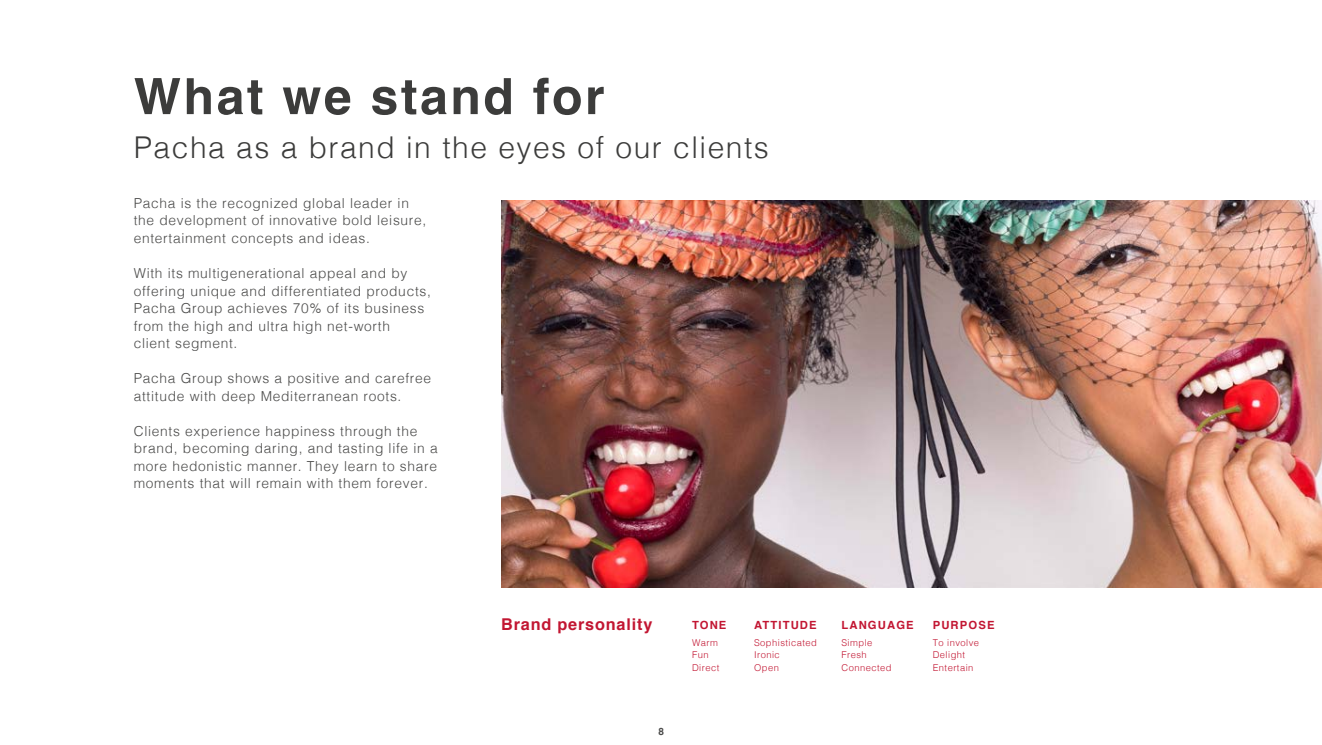
<style>
.page{position:relative;width:1322px;height:745px;background:#fff}
.page>*{position:absolute;margin:0;border:0;box-sizing:border-box;transform-origin:0 0}
.t1{font:700 50px "Helvetica";letter-spacing:.05em;color:#3c3c3b}
.t2{font:300 30px "Helvetica";letter-spacing:.05em;color:#3c3c3b}
.t3{font:700 16.25px "Helvetica";letter-spacing:.05em;color:#c21632}
.t4{font:300 13.75px/17.5px "Helvetica";letter-spacing:.05em;color:#4a4a49}
.t5{font:700 11.25px "Helvetica";letter-spacing:.1em;color:#c21632}
.t6{font:700 10px "Helvetica";color:#4a4a49}
.t7{font:300 9.38px/12.5px "Helvetica";letter-spacing:.05em;color:#c21632}
</style>
<div class="page">
<img style="left:502px;top:200px;width:820px;height:386px">
<h1 class="t1" style="left:134px;top:56px;width:472px">What we stand for</h1>
<h2 class="t2" style="left:134px;top:122px;width:636px">Pacha as a brand in the eyes of our clients</h2>
<p class="t4" style="left:134px;top:193px;width:294px">Pacha is the recognized global leader in the development of innovative bold leisure, entertainment concepts and ideas.</p>
<p class="t4" style="left:134px;top:263px;width:299px">With its multigenerational appeal and by offering unique and differentiated products, Pacha Group achieves 70% of its business from the high and ultra high net-worth<br>client segment.</p>
<p class="t4" style="left:134px;top:368px;width:299px">Pacha Group shows a positive and carefree attitude with deep Mediterranean roots.</p>
<p class="t4" style="left:134px;top:421px;width:305px">Clients experience happiness through the brand, becoming daring, and tasting life in a more hedonistic manner. They learn to share moments that will remain with them forever.</p>
<p class="t3" style="left:501px;top:610px;width:153px">Brand personality</p>
<p class="t6" style="left:658px;top:722px;width:7px">8</p>
<p class="t5" style="left:692px;top:616px;width:36px">TONE</p>
<p class="t7" style="left:692px;top:635px;width:29px">Warm<br>Fun<br>Direct</p>
<p class="t5" style="left:754px;top:616px;width:64px">ATTITUDE</p>
<p class="t7" style="left:754px;top:635px;width:64px">Sophisticated<br>Ironic<br>Open</p>
<p class="t5" style="left:841px;top:616px;width:74px">LANGUAGE</p>
<p class="t7" style="left:841px;top:635px;width:52px">Simple<br>Fresh<br>Connected</p>
<p class="t5" style="left:932px;top:616px;width:63px">PURPOSE</p>
<p class="t7" style="left:932px;top:635px;width:48px">To involve<br>Delight<br>Entertain</p>
</div>
